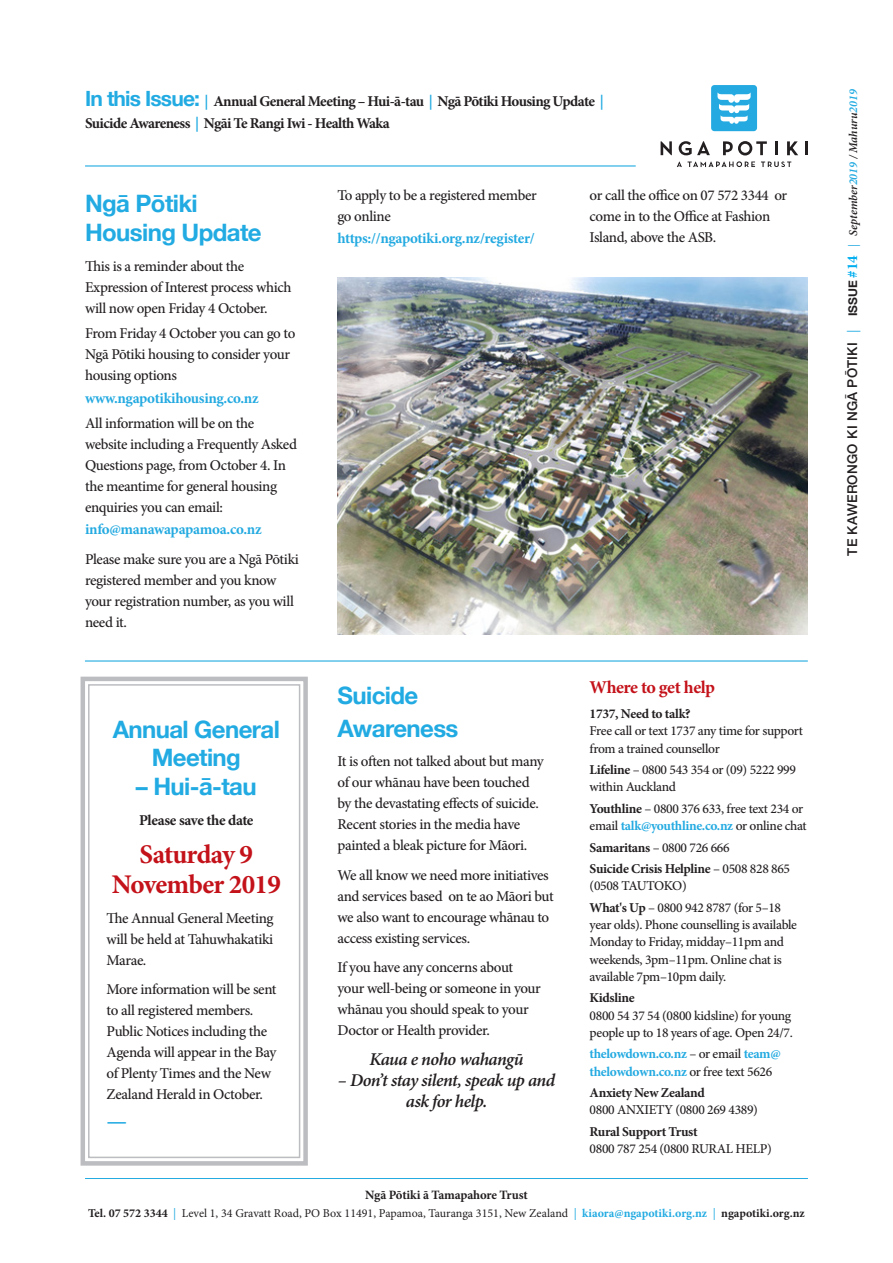
<style>
.page{position:relative;width:893px;height:1263px;background:#fff}
.page>*{position:absolute;margin:0;border:0;box-sizing:border-box;transform-origin:0 0}
.t1{font:700 27px/30px "Minion Pro";letter-spacing:-.03em;color:#c4121a;text-align:center}
.t2{font:700 24px/28.8px "Helvetica Neue";letter-spacing:-.025em;color:#22abe2}
.t3{font:700 22.5px "Minion Pro";color:#22abe2}
.t4{font:italic 600 18px/21px "Minion Pro";letter-spacing:-.03em;color:#231f20;text-align:center}
.t5{font:700 18px "Minion Pro";letter-spacing:-.03em;color:#c4121a}
.t6{font:500 15px/21px "Minion Pro";letter-spacing:-.025em;color:#231f20}
.t7{font:700 15px/22.5px "Minion Pro";letter-spacing:-.04em;color:#231f20}
.t8{font:700 15px "Minion Pro";letter-spacing:-.02em;color:#24aae1}
.t9{font:500 13.5px/17.2px "Minion Pro";letter-spacing:-.025em;color:#231f20}
.t10{font:700 13.5px/17.2px "Minion Pro";letter-spacing:-.025em;color:#24aae1}
.t11{font:500 13.5px "Helvetica Neue";letter-spacing:.02em;color:#231f20}
.t12{font:700 12.75px "Minion Pro";letter-spacing:-.015em;color:#231f20}
.t13{font:12px "Minion Pro";color:#231f20}
.s1{font-family:"Helvetica Neue";font-size:21px;color:#22abe2}
.s2{color:#22abe2}
.s3{font-weight:700}
.s4{font-weight:700;color:#24aae1}
.s5{font-weight:500;color:#231f20}
.s6{font-weight:700;color:#22abe2}
.s7{font-family:"Minion Pro";font-weight:400;color:#22abe2}
.s8{font-weight:700;font-size:12px}
.s9{font-family:"Minion Pro";font-weight:700;font-size:15px;color:#00aeef}
.s10{font-family:"Minion Pro";font-weight:400;font-size:12px;color:#22abe2}
.s11{font-family:"Minion Pro";font-weight:600;font-style:italic;font-size:12px}
.s12{font-family:"Minion Pro";font-weight:600;font-style:italic;font-size:12px;color:#24aae1}
.s13{font-family:"Minion Pro";font-weight:600;font-style:italic;font-size:12px;color:#22abe2}
</style>
<div class="page">
<hr style="left:85px;top:1178px;width:723px;height:1px;background:#22abe2">
<hr style="left:85px;top:165px;width:551px;height:2px;background:#22abe2">
<div style="left:711px;top:85px;width:46px;height:46px;background:#24aae1;border-radius:3px"></div>
<svg style="left:717px;top:92px;width:34px;height:32px"></svg>
<svg style="left:661px;top:141px;width:11px;height:14px"></svg>
<svg style="left:679px;top:141px;width:31px;height:14px"></svg>
<svg style="left:723px;top:141px;width:44px;height:14px"></svg>
<hr style="left:775px;top:141px;width:3px;height:14px;background:#231f20">
<svg style="left:787px;top:141px;width:11px;height:14px"></svg>
<svg style="left:805px;top:141px;width:2px;height:14px"></svg>
<svg style="left:677px;top:161px;width:78px;height:6px"></svg>
<svg style="left:761px;top:162px;width:30px;height:5px"></svg>
<hr style="left:85px;top:660px;width:723px;height:2px;background:#22abe2">
<svg style="left:80px;top:676px;width:228px;height:490px"></svg>
<div style="left:88px;top:684px;width:212px;height:474px;border:2px solid #bcbdc0"></div>
<img style="left:338px;top:277px;width:470px;height:357px">
<p class="t7" style="left:85px;top:89px;width:520px"><span class="s1">In this Issue:</span> <span class="s2">|</span> Annual General Meeting – Hui-ā-tau <span class="s2">|</span> Ngā Pōtiki Housing Update <span class="s2">|<br></span>Suicide Awareness <span class="s2">|</span> Ngāi Te Rangi Iwi - Health Waka</p>
<p class="t2" style="left:85px;top:190px;width:178px">Ngā Pōtiki<br>Housing Update</p>
<p class="t6" style="left:85px;top:255px;width:208px">This is a reminder about the<br>Expression of Interest process which will now open Friday 4 October.</p>
<p class="t6" style="left:85px;top:323px;width:212px">From Friday 4 October you can go to<br>Ngā Pōtiki housing to consider your housing options</p>
<p class="t8" style="left:85px;top:387px;width:175px">www.ngapotikihousing.co.nz</p>
<p class="t6" style="left:85px;top:412px;width:213px">All information will be on the website including a Frequently Asked<br>Questions page, from October 4. In the meantime for general housing enquiries you can email:</p>
<p class="t8" style="left:85px;top:519px;width:178px">info@manawapapamoa.co.nz</p>
<p class="t6" style="left:85px;top:548px;width:215px">Please make sure you are a Ngā Pōtiki registered member and you know your registration number, as you will need it.</p>
<p class="t2" style="left:113px;top:715px;width:169px;text-align:center">Annual General<br>Meeting</p>
<p class="t2" style="left:136px;top:773px;width:122px">– Hui-ā-tau</p>
<p class="t7" style="left:139px;top:808px;width:116px">Please save the date</p>
<p class="t1" style="left:112px;top:839px;width:171px">Saturday 9<br>November 2019</p>
<p class="t6" style="left:107px;top:907px;width:168px;text-align:justify">The Annual General Meeting will be held at Tahuwhakatiki Marae.</p>
<p class="t6" style="left:107px;top:979px;width:172px">More information will be sent to all registered members.<br>Public Notices including the<br>Agenda will appear in the Bay of Plenty Times and the New<br>Zealand Herald in October.</p>
<p class="t3" style="left:107px;top:1105px;width:22px">—</p>
<p class="t6" style="left:337px;top:185px;width:201px">To apply to be a registered member go online</p>
<p class="t8" style="left:337px;top:228px;width:199px">https://ngapotiki.org.nz/register/</p>
<p class="t6" style="left:590px;top:185px;width:199px">or call the office on 07 572 3344 or come in to the Office at Fashion<br>Island, above the ASB.</p>
<p class="t2" style="left:338px;top:681px;width:82px">Suicide</p>
<p class="t2" style="left:338px;top:714px;width:122px">Awareness</p>
<p class="t6" style="left:338px;top:751px;width:208px">It is often not talked about but many of our whānau have been touched by the devastating effects of suicide.<br>Recent stories in the media have painted a bleak picture for Māori.</p>
<p class="t6" style="left:338px;top:865px;width:218px">We all know we need more initiatives and services based on te ao Māori but we also want to encourage whānau to access existing services.</p>
<p class="t6" style="left:338px;top:957px;width:205px">If you have any concerns about your well-being or someone in your whānau you should speak to your<br>Doctor or Health provider.</p>
<p class="t4" style="left:369px;top:1048px;width:156px">Kaua e noho wahangū</p>
<p class="t4" style="left:338px;top:1069px;width:219px">– Don’t stay silent, speak up and ask for help.</p>
<p class="t5" style="left:590px;top:675px;width:127px">Where to get help</p>
<p class="t9" style="left:590px;top:705px;width:215px"><span class="s3">1737, Need to talk?<br></span>Free call or text 1737 any time for support from a trained counsellor</p>
<p class="t9" style="left:590px;top:761px;width:208px"><span class="s3">Lifeline</span> – 0800 543 354 or (09) 5222 999 within Auckland</p>
<p class="t9" style="left:590px;top:800px;width:218px"><span class="s3">Youthline</span> – 0800 376 633, free text 234 or email <span class="s4">talk@youthline.co.nz</span> or online chat</p>
<p class="t9" style="left:590px;top:838px;width:141px"><span class="s3">Samaritans</span> – 0800 726 666</p>
<p class="t9" style="left:590px;top:860px;width:202px"><span class="s3">Suicide Crisis Helpline</span> – 0508 828 865 (0508 TAUTOKO)</p>
<p class="t9" style="left:590px;top:899px;width:209px"><span class="s3">What's Up</span> – 0800 942 8787 (for 5–18 year olds). Phone counselling is available Monday to Friday, midday–11pm and weekends, 3pm–11pm. Online chat is available 7pm–10pm daily.</p>
<p class="t9" style="left:590px;top:989px;width:205px"><span class="s3">Kidsline<br></span>0800 54 37 54 (0800 kidsline) for young people up to 18 years of age. Open 24/7.</p>
<p class="t10" style="left:590px;top:1045px;width:193px">thelowdown.co.nz <span class="s5">– or email</span> team@ thelowdown.co.nz <span class="s5">or free text 5626</span></p>
<p class="t9" style="left:590px;top:1084px;width:170px"><span class="s3">Anxiety New Zealand<br></span>0800 ANXIETY (0800 269 4389)</p>
<p class="t9" style="left:590px;top:1123px;width:184px"><span class="s3">Rural Support Trust<br></span>0800 787 254 (0800 RURAL HELP)</p>
<p class="t12" style="left:365px;top:1186px;width:164px">Ngā Pōtiki ā Tamapahore Trust</p>
<p class="t13" style="left:88px;top:1205px;width:718px"><span class="s3">Tel. 07 572 3344</span> <span class="s2">|</span> Level 1, 34 Gravatt Road, PO Box 11491, Papamoa, Tauranga 3151, New Zealand <span class="s2">|</span> <span class="s6">kiaora@ngapotiki.org.nz</span> <span class="s2">|</span> <span class="s3">ngapotiki.org.nz</span></p>
<p class="t11" style="left:841px;top:556px;width:468px;rotate:-90deg">TE KAWERONGO KI NGĀ PŌTIKI <span class="s7">|</span> <span class="s8">ISSUE</span> <span class="s9">#14</span> <span class="s10">|</span> <span class="s11">September</span><span class="s12">2019</span> <span class="s11">/ Mahuru</span><span class="s13">2019</span></p>
</div>
